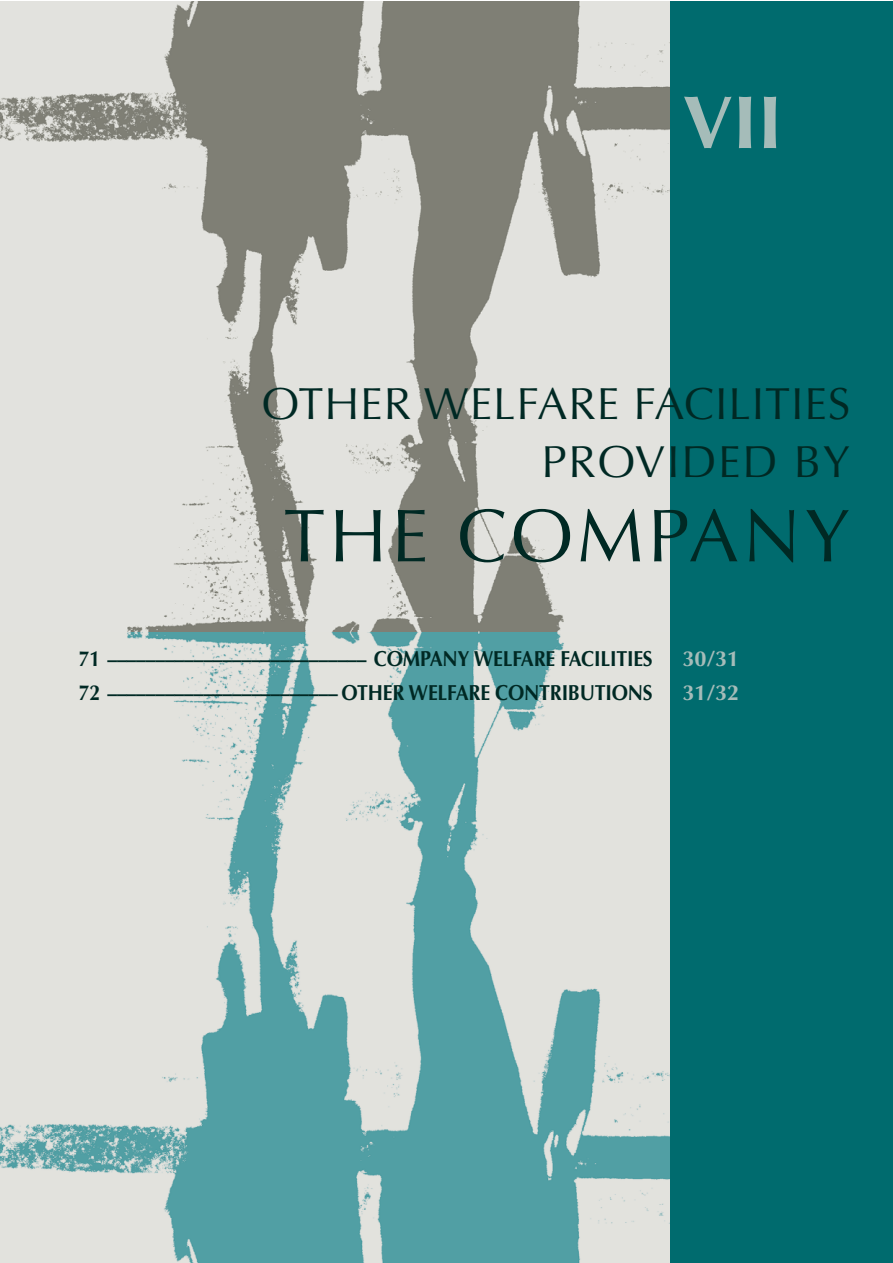
<style>
.page{position:relative;width:893px;height:1263px;background:#fff}
.page>*{position:absolute;margin:0;border:0;box-sizing:border-box;transform-origin:0 0}
.t1{font:75px "Optima";letter-spacing:.05em;color:#002924}
.t2{font:700 75px "Optima";color:#a5bcb9}
.t3{font:45px/58.5px "Optima";letter-spacing:.02em;color:#002924;text-align:right}
.t4{font:700 21.75px/34.7px "Optima";letter-spacing:-.01em;color:#002924;scale:.9 1}
.t5{font:700 21.75px/34.7px "Optima";color:#a5bcb9}
</style>
<div class="page">
<img style="left:0;top:1px;width:670px;height:632px">
<img style="left:0;top:633px;width:670px;height:630px">
<div style="left:670px;top:1px;width:222px;height:1262px;background:#006b6e"></div>
<h1 class="t2" style="left:682px;top:92px;width:101px">VII</h1>
<h2 class="t3" style="left:262px;top:379px;width:590px">OTHER WELFARE FACILITIES<br>PROVIDED BY</h2>
<h1 class="t1" style="left:284px;top:505px;width:568px">THE COMPANY</h1>
<p class="t4" style="left:79px;top:643px;width:639px">71 ––––––––––––––––––––––––––– COMPANY WELFARE FACILITIES<br>72 –––––––––––––––––––––––– OTHER WELFARE CONTRIBUTIONS</p>
<p class="t5" style="left:682px;top:643px;width:58px">30/31<br>31/32</p>
</div>
